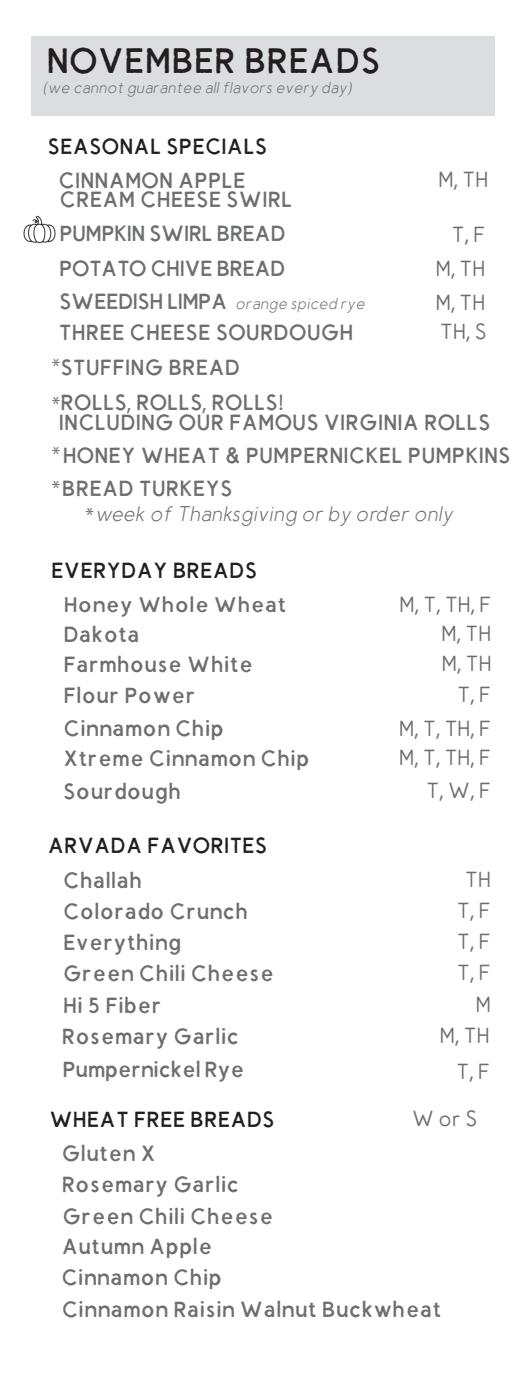
<style>
.page{position:relative;width:525px;height:1386px;background:#fff}
.page>*{position:absolute;margin:0;border:0;box-sizing:border-box;transform-origin:0 0}
.t1{font:36.05px "GH Simple Rustic";color:#231f20}
.t2{font:22.22px/19.9px "GH Simple Rustic";color:#6d6e70}
.t3{font:22.22px/31.2px "GH Simple Rustic";color:#6c6e70}
.t4{font:22.22px/33.9px "GH Simple Rustic";color:#231f20;text-align:center}
.t5{font:22.22px "GH Simple Rustic";letter-spacing:-.03em;color:#6c6e70}
.t6{font:21.53px "GH Simple Rustic";color:#6d6e70;scale:1.04 1}
.t7{font:600 20.65px "GH Simple";color:#6d6e70}
.t8{font:italic 20.65px "GH Simple";color:#6d6e70}
.t9{font:600 20.65px "GH Simple";color:#6c6d70}
.t10{font:italic 15.4px "GH Simple";color:#6d6e70}
.t11{font:italic 15.4px "GH Simple";color:#6c6e70}
.s1{color:#6c6e70}
.s2{font-family:"GH Simple Rustic";font-style:normal;font-size:22.22px}
.s3{font-family:"Myriad Pro";font-size:20.65px}
.s4{font-family:"Myriad Pro";font-style:normal}
</style>
<div class="page">
<div style="left:31px;top:37px;width:463px;height:79px;background:#dcdddf"></div>
<img style="left:24px;top:215px;width:32px;height:28px">
<p class="t1" style="left:47px;top:40px;width:336px">NOVEMBER BREADS</p>
<p class="t10" style="left:42px;top:80px;width:311px">(we cannot guarantee all flavors every day)</p>
<p class="t4" style="left:48px;top:130px;width:221px">SEASONAL SPECIALS<br><span class="s1">CINNAMON APPLE</span></p>
<p class="t3" style="left:60px;top:184px;width:235px">CREAM CHEESE SWIRL</p>
<p class="t9" style="left:438px;top:168px;width:51px">M, TH</p>
<p class="t5" style="left:59px;top:221px;width:228px">PUMPKIN SWIRL BREAD</p>
<p class="t9" style="left:452px;top:223px;width:35px">T, F</p>
<p class="t5" style="left:59px;top:256px;width:228px">POTATO CHIVE BREAD</p>
<p class="t9" style="left:436px;top:258px;width:51px">M, TH</p>
<p class="t11" style="left:59px;top:296px;width:307px"><span class="s2">SWEEDISH LIMPA</span> orange spiced rye</p>
<p class="t9" style="left:436px;top:291px;width:51px">M, TH</p>
<p class="t2" style="left:59px;top:323px;width:296px">THREE CHEESE SOURDOUGH</p>
<p class="t7" style="left:440px;top:321px;width:48px">TH, S</p>
<p class="t2" style="left:52px;top:358px;width:190px"><span class="s3">*</span>STUFFING BREAD</p>
<p class="t2" style="left:59px;top:393px;width:433px;text-indent:-7px"><span class="s3">*</span>ROLLS, ROLLS, ROLLS!<br>INCLUDING OUR FAMOUS VIRGINIA ROLLS</p>
<p class="t2" style="left:52px;top:439px;width:461px;line-height:33.4px"><span class="s3">*</span>HONEY WHEAT &amp; PUMPERNICKEL PUMPKINS <span class="s3">*</span>BREAD TURKEYS</p>
<p class="t8" style="left:86px;top:503px;width:369px"><span class="s4">*</span>week of Thanksgiving or by order only</p>
<p class="t4" style="left:51px;top:554px;width:208px">EVERYDAY BREADS</p>
<p class="t6" style="left:64px;top:593px;width:216px">Honey Whole Wheat</p>
<p class="t7" style="left:399px;top:593px;width:94px">M, T, TH, F</p>
<p class="t2" style="left:63px;top:625px;width:78px">Dakota</p>
<p class="t7" style="left:442px;top:622px;width:51px">M, TH</p>
<p class="t2" style="left:63px;top:655px;width:191px">Farmhouse White</p>
<p class="t7" style="left:442px;top:653px;width:51px">M, TH</p>
<p class="t2" style="left:63px;top:686px;width:134px">Flour Power</p>
<p class="t7" style="left:458px;top:683px;width:35px">T, F</p>
<p class="t2" style="left:63px;top:719px;width:162px">Cinnamon Chip</p>
<p class="t7" style="left:399px;top:717px;width:94px">M, T, TH, F</p>
<p class="t2" style="left:63px;top:749px;width:248px">Xtreme Cinnamon Chip</p>
<p class="t7" style="left:399px;top:746px;width:94px">M, T, TH, F</p>
<p class="t2" style="left:63px;top:782px;width:120px">Sourdough</p>
<p class="t7" style="left:427px;top:779px;width:66px">T, W, F</p>
<p class="t4" style="left:48px;top:829px;width:221px">ARVADA FAVORITES</p>
<p class="t2" style="left:63px;top:871px;width:81px">Challah</p>
<p class="t7" style="left:465px;top:868px;width:27px">TH</p>
<p class="t2" style="left:63px;top:902px;width:187px">Colorado Crunch</p>
<p class="t7" style="left:457px;top:899px;width:35px">T, F</p>
<p class="t2" style="left:63px;top:933px;width:120px">Everything</p>
<p class="t7" style="left:457px;top:930px;width:35px">T, F</p>
<p class="t2" style="left:63px;top:964px;width:213px">Green Chili Cheese</p>
<p class="t7" style="left:457px;top:961px;width:35px">T, F</p>
<p class="t2" style="left:63px;top:996px;width:100px">Hi 5 Fiber</p>
<p class="t7" style="left:476px;top:993px;width:17px">M</p>
<p class="t2" style="left:62px;top:1027px;width:179px">Rosemary Garlic</p>
<p class="t7" style="left:440px;top:1024px;width:51px">M, TH</p>
<p class="t5" style="left:62px;top:1057px;width:183px">Pumpernickel Rye</p>
<p class="t9" style="left:457px;top:1061px;width:35px">T, F</p>
<p class="t4" style="left:49px;top:1103px;width:227px">WHEAT FREE BREADS</p>
<p class="t9" style="left:412px;top:1107px;width:67px">W or S</p>
<p class="t3" style="left:62px;top:1139px;width:95px">Gluten X</p>
<p class="t3" style="left:62px;top:1170px;width:179px">Rosemary Garlic</p>
<p class="t3" style="left:62px;top:1201px;width:213px">Green Chili Cheese</p>
<p class="t3" style="left:61px;top:1232px;width:382px">Autumn Apple<br>Cinnamon Chip<br>Cinnamon Raisin Walnut Buckwheat</p>
</div>
